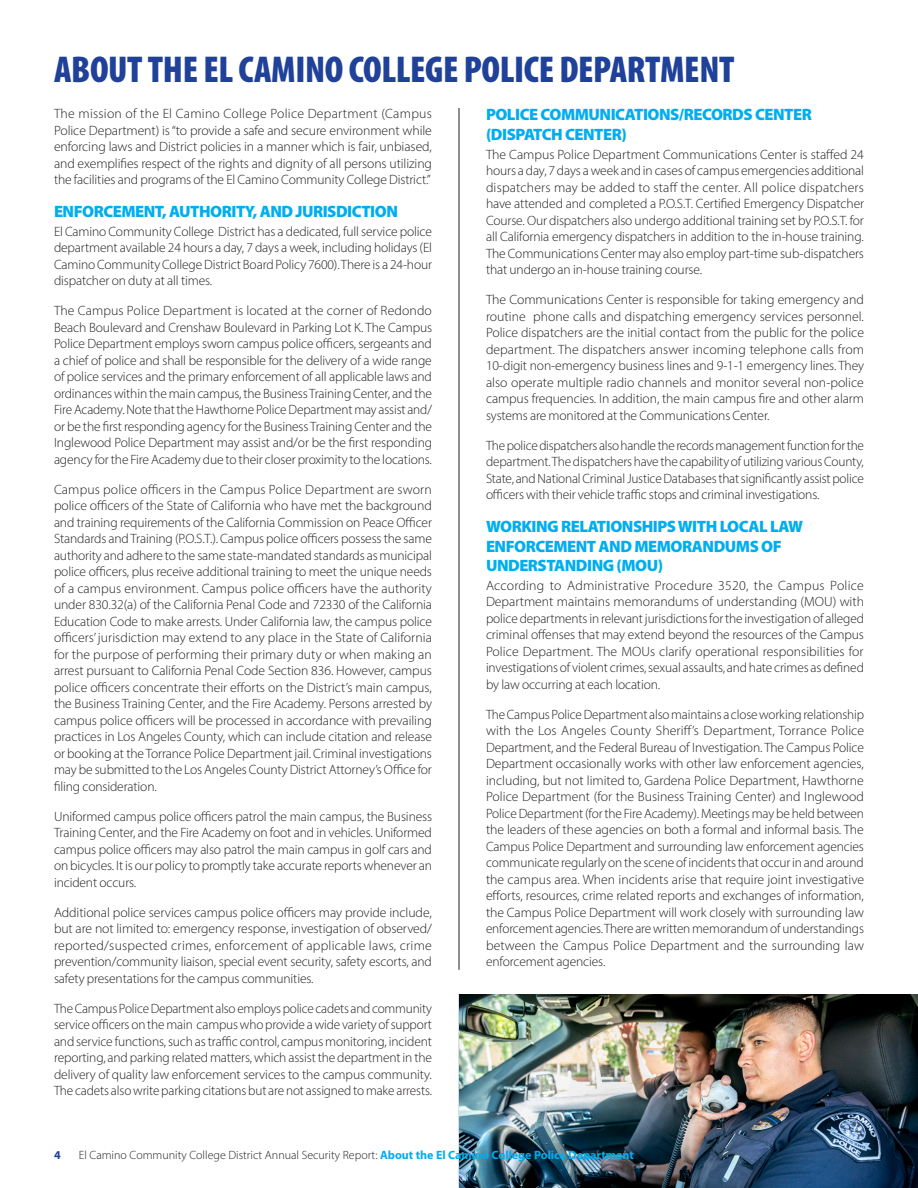
<style>
.page{position:relative;width:918px;height:1188px;background:#fff}
.page>*{position:absolute;margin:0;border:0;box-sizing:border-box;transform-origin:0 0}
.Heading{font:900 condensed 37.5px "Myriad Pro";letter-spacing:-.01em;color:#20419a}
.t1{font:900 16.5px/19.5px "Myriad Pro";letter-spacing:-.03em;color:#00aeef}
.Body_Copy{font:300 13.5px/16.5px "Myriad Pro";letter-spacing:-.01em;color:#231f20;text-align:justify}
.t2{font:300 12px "Myriad Pro";color:#231f20}
.t3{font:700 12px "Myriad Pro";color:#20419a}
.s1{font-weight:700;color:#00aeef}
</style>
<div class="page">
<hr style="left:459px;top:108px;width:1px;height:862px;background:#231f20">
<img style="left:459px;top:994px;width:459px;height:194px">
<p class="Heading" style="left:54px;top:46px;width:682px">ABOUT THE EL CAMINO COLLEGE POLICE DEPARTMENT</p>
<p class="Body_Copy" style="left:54px;top:105px;width:380px">The mission of the El Camino College Police Department (Campus Police Department) is “to provide a safe and secure environment while enforcing laws and District policies in a manner which is fair, unbiased, and exemplifies respect of the rights and dignity of all persons utilizing the facilities and programs of the El Camino Community College District.”</p>
<p class="t1" style="left:54px;top:201px;width:346px">ENFORCEMENT, AUTHORITY, AND JURISDICTION</p>
<p class="Body_Copy" style="left:54px;top:223px;width:380px">El Camino Community College District has a dedicated, full service police department available 24 hours a day, 7 days a week, including holidays (El Camino Community College District Board Policy 7600). There is a 24-hour dispatcher on duty at all times.</p>
<p class="Body_Copy" style="left:54px;top:302px;width:380px">The Campus Police Department is located at the corner of Redondo Beach Boulevard and Crenshaw Boulevard in Parking Lot K. The Campus Police Department employs sworn campus police officers, sergeants and a chief of police and shall be responsible for the delivery of a wide range of police services and the primary enforcement of all applicable laws and ordinances within the main campus, the Business Training Center, and the Fire Academy. Note that the Hawthorne Police Department may assist and/ or be the first responding agency for the Business Training Center and the Inglewood Police Department may assist and/or be the first responding agency for the Fire Academy due to their closer proximity to the locations.</p>
<p class="Body_Copy" style="left:54px;top:481px;width:380px">Campus police officers in the Campus Police Department are sworn police officers of the State of California who have met the background and training requirements of the California Commission on Peace Officer Standards and Training (P.O.S.T.). Campus police officers possess the same authority and adhere to the same state-mandated standards as municipal police officers, plus receive additional training to meet the unique needs of a campus environment. Campus police officers have the authority under 830.32(a) of the California Penal Code and 72330 of the California Education Code to make arrests. Under California law, the campus police officers’ jurisdiction may extend to any place in the State of California for the purpose of performing their primary duty or when making an arrest pursuant to California Penal Code Section 836. However, campus police officers concentrate their efforts on the District’s main campus, the Business Training Center, and the Fire Academy. Persons arrested by campus police officers will be processed in accordance with prevailing practices in Los Angeles County, which can include citation and release or booking at the Torrance Police Department jail. Criminal investigations may be submitted to the Los Angeles County District Attorney’s Office for filing consideration.</p>
<p class="Body_Copy" style="left:54px;top:808px;width:380px">Uniformed campus police officers patrol the main campus, the Business Training Center, and the Fire Academy on foot and in vehicles. Uniformed campus police officers may also patrol the main campus in golf cars and on bicycles. It is our policy to promptly take accurate reports whenever an incident occurs.</p>
<p class="Body_Copy" style="left:54px;top:904px;width:380px">Additional police services campus police officers may provide include, but are not limited to: emergency response, investigation of observed/ reported/suspected crimes, enforcement of applicable laws, crime prevention/community liaison, special event security, safety escorts, and safety presentations for the campus communities.</p>
<p class="Body_Copy" style="left:54px;top:1000px;width:380px">The Campus Police Department also employs police cadets and community service officers on the main campus who provide a wide variety of support and service functions, such as traffic control, campus monitoring, incident reporting, and parking related matters, which assist the department in the delivery of quality law enforcement services to the campus community.<br>The cadets also write parking citations but are not assigned to make arrests.</p>
<p class="t1" style="left:486px;top:104px;width:327px">POLICE COMMUNICATIONS/RECORDS CENTER (DISPATCH CENTER)</p>
<p class="Body_Copy" style="left:486px;top:146px;width:380px">The Campus Police Department Communications Center is staffed 24 hours a day, 7 days a week and in cases of campus emergencies additional dispatchers may be added to staff the center. All police dispatchers have attended and completed a P.O.S.T. Certified Emergency Dispatcher Course. Our dispatchers also undergo additional training set by P.O.S.T. for all California emergency dispatchers in addition to the in-house training.<br>The Communications Center may also employ part-time sub-dispatchers that undergo an in-house training course.</p>
<p class="Body_Copy" style="left:486px;top:291px;width:380px">The Communications Center is responsible for taking emergency and routine phone calls and dispatching emergency services personnel.<br>Police dispatchers are the initial contact from the public for the police department. The dispatchers answer incoming telephone calls from 10-digit non-emergency business lines and 9-1-1 emergency lines. They also operate multiple radio channels and monitor several non-police campus frequencies. In addition, the main campus fire and other alarm systems are monitored at the Communications Center.</p>
<p class="Body_Copy" style="left:486px;top:437px;width:379px">The police dispatchers also handle the records management function for the department. The dispatchers have the capability of utilizing various County, State, and National Criminal Justice Databases that significantly assist police officers with their vehicle traffic stops and criminal investigations.</p>
<p class="t1" style="left:486px;top:516px;width:318px">WORKING RELATIONSHIPS WITH LOCAL LAW<br>ENFORCEMENT AND MEMORANDUMS OF<br>UNDERSTANDING (MOU)</p>
<p class="Body_Copy" style="left:486px;top:577px;width:380px">According to Administrative Procedure 3520, the Campus Police Department maintains memorandums of understanding (MOU) with police departments in relevant jurisdictions for the investigation of alleged criminal offenses that may extend beyond the resources of the Campus Police Department. The MOUs clarify operational responsibilities for investigations of violent crimes, sexual assaults, and hate crimes as defined by law occurring at each location.</p>
<p class="Body_Copy" style="left:486px;top:706px;width:380px">The Campus Police Department also maintains a close working relationship with the Los Angeles County Sheriff’s Department, Torrance Police Department, and the Federal Bureau of Investigation. The Campus Police Department occasionally works with other law enforcement agencies, including, but not limited to, Gardena Police Department, Hawthorne Police Department (for the Business Training Center) and Inglewood Police Department (for the Fire Academy). Meetings may be held between the leaders of these agencies on both a formal and informal basis. The Campus Police Department and surrounding law enforcement agencies communicate regularly on the scene of incidents that occur in and around the campus area. When incidents arise that require joint investigative efforts, resources, crime related reports and exchanges of information, the Campus Police Department will work closely with surrounding law enforcement agencies. There are written memorandum of understandings between the Campus Police Department and the surrounding law enforcement agencies.</p>
<p class="t3" style="left:54px;top:1147px;width:8px">4</p>
<p class="t2" style="left:79px;top:1148px;width:556px">El Camino Community College District Annual Security Report: <span class="s1">About the El Camino College Police Department</span></p>
</div>
